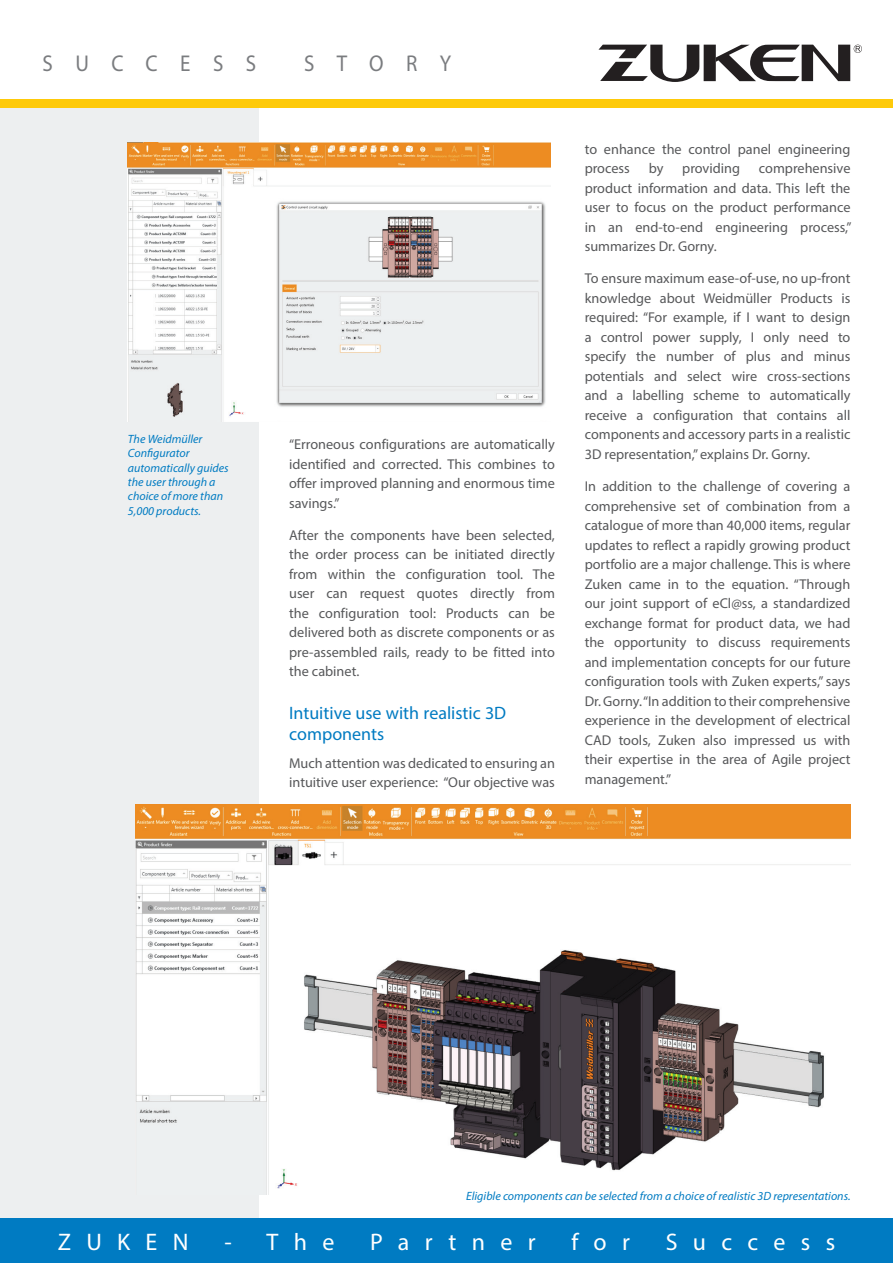
<style>
.page{position:relative;width:893px;height:1263px;background:#fff}
.page>*{position:absolute;margin:0;border:0;box-sizing:border-box;transform-origin:0 0}
.t1{font:24px "Myriad Pro";letter-spacing:.64em;color:#fff}
.t2{font:22.95px "Myriad Pro";letter-spacing:1.07em;color:#7a7c7f;scale:.92 1}
.SS_Main_section_head{font:18px/21px "Myriad Pro";color:#007bc2}
.SS_Main_body_content{font:14.25px/19.5px "Myriad Pro";color:#57585a;text-align:justify}
.SS_Caption{font:italic 12px/14.4px "Myriad Pro";color:#007bc2}
</style>
<div class="page">
<div style="left:0;top:106px;width:259px;height:1157px;background:#edeff0"></div>
<div style="left:0;top:1218px;width:893px;height:45px;background:#007bc2"></div>
<div style="left:0;top:99px;width:893px;height:8px;background:#feca0a"></div>
<div style="left:704px;top:45px;width:12px;height:36px;background:#231f20"></div>
<svg style="left:598px;top:45px;width:101px;height:37px"></svg>
<svg style="left:716px;top:45px;width:146px;height:36px"></svg>
<img style="left:128px;top:143px;width:423px;height:278px">
<img style="left:135px;top:804px;width:715px;height:390px">
<p class="t2" style="left:43px;top:49px;width:234px">SUCCESS</p>
<p class="t2" style="left:304px;top:49px;width:161px">STORY</p>
<p class="SS_Caption" style="left:128px;top:431px;width:102px">The Weidmüller<br>Configurator automatically guides the user through a choice of more than<br>5,000 products.</p>
<p class="SS_Main_body_content" style="left:289px;top:434px;width:267px">“Erroneous configurations are automatically identified and corrected. This combines to offer improved planning and enormous time savings.”</p>
<p class="SS_Main_body_content" style="left:289px;top:525px;width:267px">After the components have been selected, the order process can be initiated directly from within the configuration tool. The user can request quotes directly from the configuration tool: Products can be delivered both as discrete components or as pre-assembled rails, ready to be fitted into the cabinet.</p>
<p class="SS_Main_section_head" style="left:289px;top:702px;width:219px">Intuitive use with realistic 3D components</p>
<p class="SS_Main_body_content" style="left:289px;top:753px;width:267px">Much attention was dedicated to ensuring an intuitive user experience: “Our objective was</p>
<p class="SS_Main_body_content" style="left:585px;top:139px;width:267px">to enhance the control panel engineering process</p>
<p class="SS_Main_body_content" style="left:585px;top:158px;width:268px;text-indent:174px">comprehensive product information and data. This left the user to focus on the product performance in an end-to-end engineering process,” summarizes Dr. Gorny.</p>
<p class="SS_Main_body_content" style="left:585px;top:269px;width:267px">To ensure maximum ease-of-use, no up-front knowledge about Weidmüller Products is required: “For example, if I want to design a control power supply, I only need to specify the number of plus and minus potentials and select wire cross-sections and a labelling scheme to automatically receive a configuration that contains all components and accessory parts in a realistic 3D representation,” explains Dr. Gorny.</p>
<p class="SS_Main_body_content" style="left:585px;top:476px;width:267px">In addition to the challenge of covering a comprehensive set of combination from a catalogue of more than 40,000 items, regular updates to reflect a rapidly growing product portfolio are a major challenge. This is where Zuken came in to the equation. “Through our joint support of eCl@ss, a standardized exchange format for product data, we had the opportunity to discuss requirements and implementation concepts for our future configuration tools with Zuken experts,” says Dr. Gorny. “In addition to their comprehensive experience in the development of electrical CAD tools, Zuken also impressed us with their expertise in the area of Agile project management.”</p>
<p class="SS_Main_body_content" style="left:649px;top:158px;width:16px">by</p>
<p class="SS_Main_body_content" style="left:682px;top:158px;width:59px">providing</p>
<p class="SS_Caption" style="left:466px;top:1189px;width:386px">Eligible components can be selected from a choice of realistic 3D representations.</p>
<h1 class="t1" style="left:58px;top:1227px;width:132px">ZUKEN</h1>
<h1 class="t1" style="left:224px;top:1227px;width:112px">- The</h1>
<h1 class="t1" style="left:370px;top:1227px;width:167px">Partner</h1>
<h1 class="t1" style="left:571px;top:1227px;width:60px">for</h1>
<h1 class="t1" style="left:666px;top:1227px;width:171px">Success</h1>
</div>
